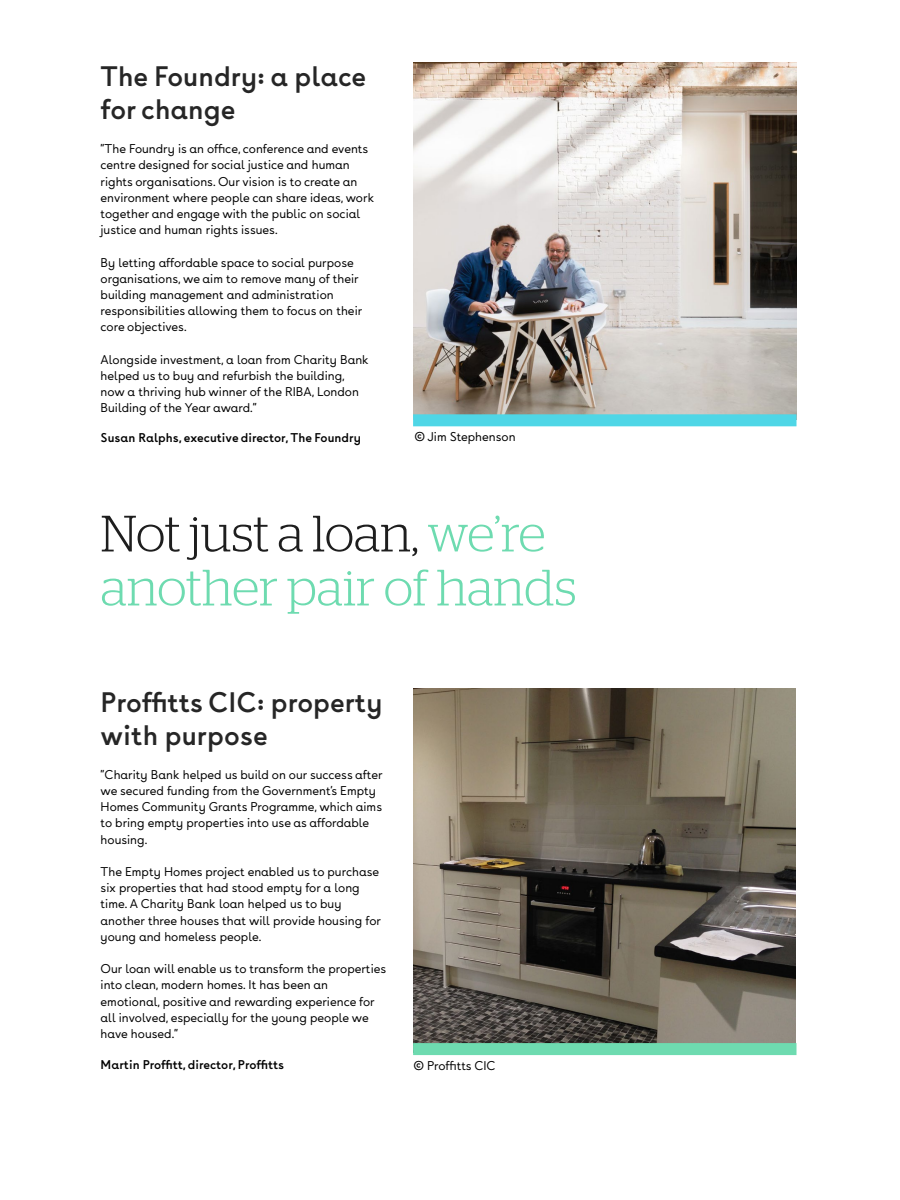
<style>
.page{position:relative;width:900px;height:1200px;background:#fff}
.page>*{position:absolute;margin:0;border:0;box-sizing:border-box;transform-origin:0 0}
.t1{font:300 51px/54px "Stag";color:#6edbb0}
.t2{font:700 30px/33px "Buenos Aires";color:#262626}
.t3{font:500 13.5px/16.2px "Buenos Aires";color:#000}
.t4{font:700 13.5px "Buenos Aires";color:#000}
.s1{color:#1e1e1e}
</style>
<div class="page">
<img style="left:413px;top:62px;width:383px;height:352px">
<img style="left:413px;top:689px;width:382px;height:354px">
<div style="left:413px;top:414px;width:384px;height:12px;background:#4fd6e6"></div>
<div style="left:413px;top:1043px;width:384px;height:12px;background:#6edbb0"></div>
<h2 class="t2" style="left:101px;top:59px;width:267px">The Foundry: a place for change</h2>
<p class="t3" style="left:101px;top:140px;width:275px">“The Foundry is an office, conference and events centre designed for social justice and human rights organisations. Our vision is to create an environment where people can share ideas, work together and engage with the public on social justice and human rights issues.</p>
<p class="t3" style="left:101px;top:254px;width:263px">By letting affordable space to social purpose organisations, we aim to remove many of their building management and administration responsibilities allowing them to focus on their core objectives.</p>
<p class="t3" style="left:101px;top:351px;width:270px">Alongside investment, a loan from Charity Bank helped us to buy and refurbish the building, now a thriving hub winner of the RIBA, London Building of the Year award.”</p>
<p class="t4" style="left:101px;top:429px;width:262px">Susan Ralphs, executive director, The Foundry</p>
<p class="t3" style="left:414px;top:428px;width:103px">© Jim Stephenson</p>
<h1 class="t1" style="left:101px;top:506px;width:477px"><span class="s1">Not just a loan,</span> we’re another pair of hands</h1>
<h2 class="t2" style="left:101px;top:684px;width:283px">Proffitts CIC: property with purpose</h2>
<p class="t3" style="left:101px;top:766px;width:284px">“Charity Bank helped us build on our success after we secured funding from the Government’s Empty Homes Community Grants Programme, which aims to bring empty properties into use as affordable housing.</p>
<p class="t3" style="left:101px;top:863px;width:282px">The Empty Homes project enabled us to purchase six properties that had stood empty for a long time. A Charity Bank loan helped us to buy another three houses that will provide housing for young and homeless people.</p>
<p class="t3" style="left:101px;top:960px;width:287px">Our loan will enable us to transform the properties into clean, modern homes. It has been an emotional, positive and rewarding experience for all involved, especially for the young people we have housed.”</p>
<p class="t4" style="left:101px;top:1056px;width:185px">Martin Proffitt, director, Proffitts</p>
<p class="t3" style="left:413px;top:1057px;width:84px">© Proffitts CIC</p>
</div>
